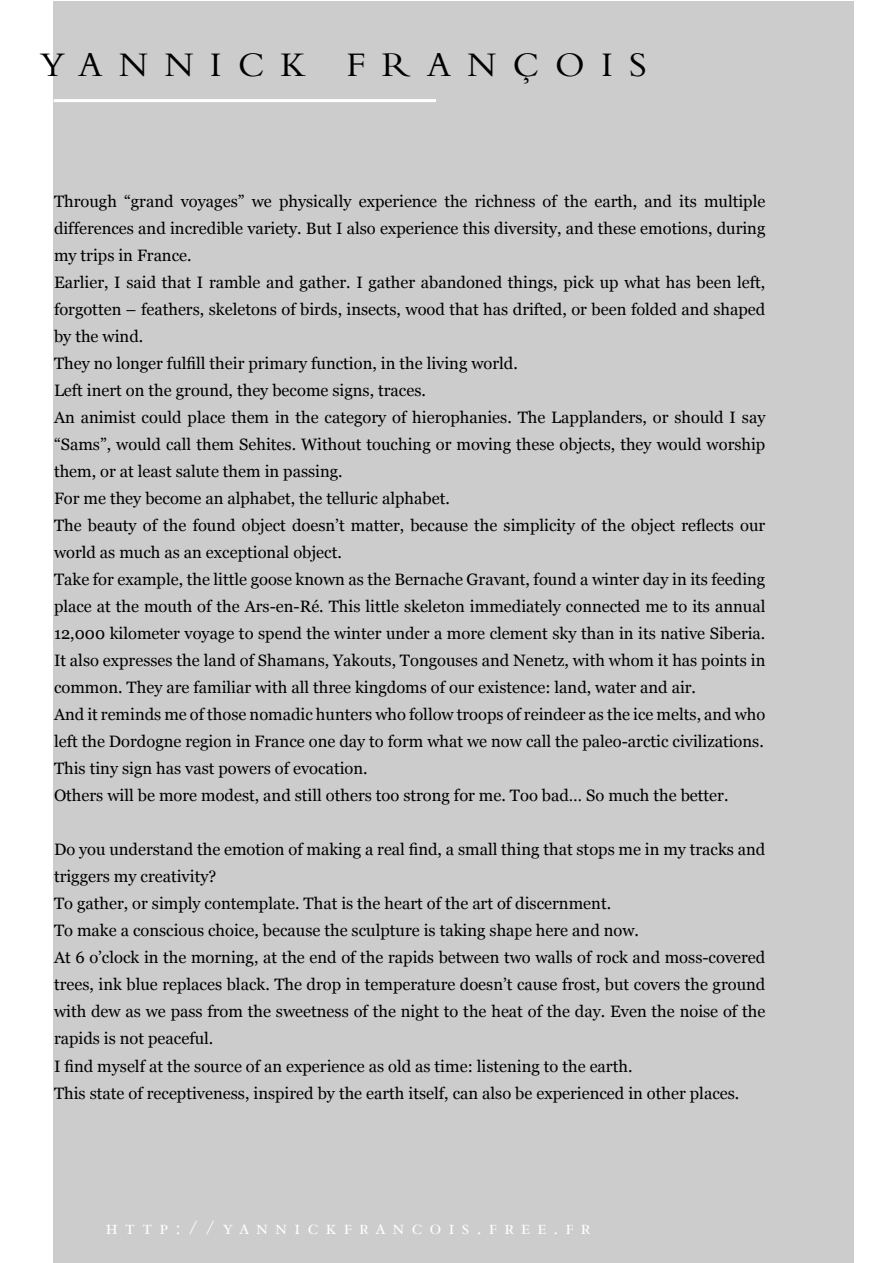
<style>
.page{position:relative;width:893px;height:1263px;background:#fff}
.page>*{position:absolute;margin:0;border:0;box-sizing:border-box;transform-origin:0 0}
.t1{font:36px "Bembo SC";letter-spacing:.45em;color:#000}
.t2{font:21px "Bembo SC";letter-spacing:.35em;color:#fff}
.t3{font:16.5px/27px "Georgia";color:#000}
</style>
<div class="page">
<div style="left:54px;top:1px;width:800px;height:1262px;background:#ccc"></div>
<hr style="left:54px;top:99px;width:382px;height:3px;background:#fff">
<h1 class="t1" style="left:40px;top:45px;width:608px">YANNICK FRANÇOIS</h1>
<p class="t3" style="left:54px;top:188px;width:713px">Through “grand voyages” we physically experience the richness of the earth, and its multiple differences and incredible variety. But I also experience this diversity, and these emotions, during my trips in France.<br>Earlier, I said that I ramble and gather. I gather abandoned things, pick up what has been left, forgotten – feathers, skeletons of birds, insects, wood that has drifted, or been folded and shaped by the wind.<br>They no longer fulfill their primary function, in the living world.<br>Left inert on the ground, they become signs, traces.<br>An animist could place them in the category of hierophanies. The Lapplanders, or should I say “Sams”, would call them Sehites. Without touching or moving these objects, they would worship them, or at least salute them in passing.<br>For me they become an alphabet, the telluric alphabet.<br>The beauty of the found object doesn’t matter, because the simplicity of the object reflects our world as much as an exceptional object.<br>Take for example, the little goose known as the Bernache Gravant, found a winter day in its feeding place at the mouth of the Ars-en-Ré. This little skeleton immediately connected me to its annual 12,000 kilometer voyage to spend the winter under a more clement sky than in its native Siberia.<br>It also expresses the land of Shamans, Yakouts, Tongouses and Nenetz, with whom it has points in common. They are familiar with all three kingdoms of our existence: land, water and air.<br>And it reminds me of those nomadic hunters who follow troops of reindeer as the ice melts, and who left the Dordogne region in France one day to form what we now call the paleo-arctic civilizations.<br>This tiny sign has vast powers of evocation.<br>Others will be more modest, and still others too strong for me. Too bad… So much the better.</p>
<p class="t3" style="left:54px;top:836px;width:713px">Do you understand the emotion of making a real find, a small thing that stops me in my tracks and triggers my creativity?<br>To gather, or simply contemplate. That is the heart of the art of discernment.<br>To make a conscious choice, because the sculpture is taking shape here and now.<br>At 6 o’clock in the morning, at the end of the rapids between two walls of rock and moss-covered trees, ink blue replaces black. The drop in temperature doesn’t cause frost, but covers the ground with dew as we pass from the sweetness of the night to the heat of the day. Even the noise of the rapids is not peaceful.<br>I find myself at the source of an experience as old as time: listening to the earth.<br>This state of receptiveness, inspired by the earth itself, can also be experienced in other places.</p>
<p class="t2" style="left:106px;top:1216px;width:486px">http://yannickfrancois.free.fr</p>
</div>
